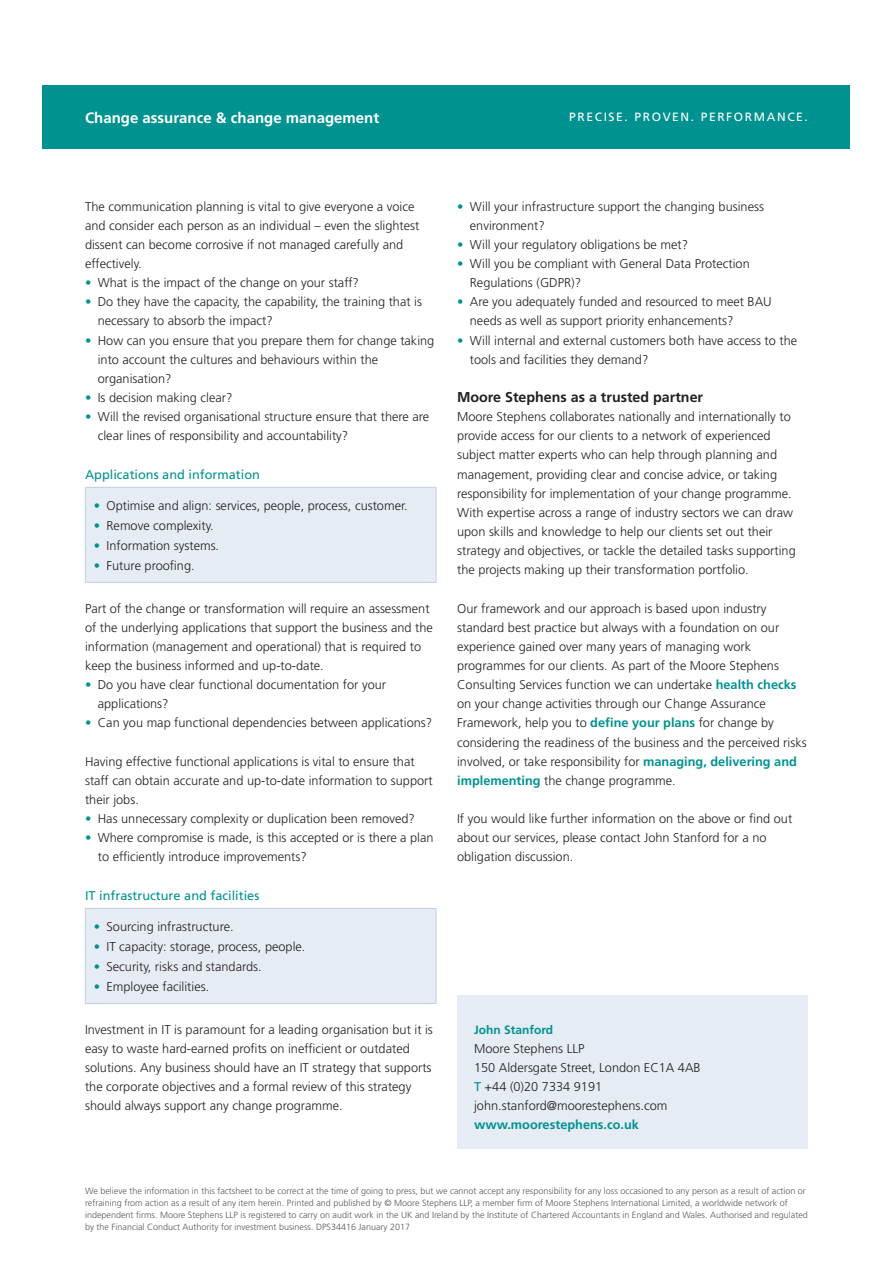
<style>
.page{position:relative;width:893px;height:1263px;background:#fff}
.page>*{position:absolute;margin:0;border:0;box-sizing:border-box;transform-origin:0 0}
.t1{font:700 15px "Frutiger LT Std";color:#fff}
.t2{font:700 14.25px "Frutiger LT Std";color:#231f20}
.t3{font:300 12.75px/19.2px "Frutiger LT Std";color:#231f20}
.t4{font:12.75px "Frutiger LT Std";color:#009290}
.t5{font:700 12.75px "Frutiger LT Std";color:#009290}
.t6{font:12px "Frutiger LT Std";letter-spacing:.135em;color:#fff}
.t7{font:700 12px "Frutiger LT Std";color:#009290}
.t8{font:300 9px/12px "Frutiger LT Std";color:#57585a}
.s1{color:#009290}
.s2{font-weight:700;color:#009290}
.s3{font-weight:400;color:#009290}
</style>
<div class="page">
<div style="left:43px;top:85px;width:807px;height:64px;background:#009290"></div>
<div style="left:85px;top:487px;width:351px;height:95px;background:#e6ecf4"></div>
<hr style="left:85px;top:487px;width:351px;height:1px;background:#c2d0e4">
<hr style="left:85px;top:488px;width:1px;height:94px;background:#c2d0e4">
<hr style="left:436px;top:488px;width:1px;height:94px;background:#c2d0e4">
<hr style="left:85px;top:582px;width:351px;height:1px;background:#c2d0e4">
<div style="left:85px;top:908px;width:351px;height:95px;background:#e6ecf4"></div>
<hr style="left:85px;top:908px;width:351px;height:1px;background:#c2d0e4">
<hr style="left:85px;top:909px;width:1px;height:94px;background:#c2d0e4">
<hr style="left:436px;top:909px;width:1px;height:94px;background:#c2d0e4">
<hr style="left:85px;top:1003px;width:351px;height:1px;background:#c2d0e4">
<div style="left:457px;top:995px;width:351px;height:153px;background:#e6ecf4"></div>
<p class="t1" style="left:85px;top:109px;width:296px">Change assurance &amp; change management</p>
<p class="t6" style="left:569px;top:110px;width:240px">PRECISE. PROVEN. PERFORMANCE.</p>
<p class="t3" style="left:85px;top:197px;width:336px">The communication planning is vital to give everyone a voice and consider each person as an individual – even the slightest dissent can become corrosive if not managed carefully and effectively.</p>
<p class="t3" style="left:85px;top:273px;width:275px"><span class="s1">•</span> What is the impact of the change on your staff?</p>
<p class="t3" style="left:98px;top:292px;width:326px;text-indent:-13px"><span class="s1">•</span> Do they have the capacity, the capability, the training that is necessary to absorb the impact?</p>
<p class="t3" style="left:98px;top:331px;width:338px;text-indent:-13px"><span class="s1">•</span> How can you ensure that you prepare them for change taking into account the cultures and behaviours within the organisation?</p>
<p class="t3" style="left:85px;top:388px;width:149px"><span class="s1">•</span> Is decision making clear?</p>
<p class="t3" style="left:98px;top:407px;width:333px;text-indent:-13px"><span class="s1">•</span> Will the revised organisational structure ensure that there are clear lines of responsibility and accountability?</p>
<p class="t4" style="left:85px;top:467px;width:176px">Applications and information</p>
<p class="t3" style="left:94px;top:496px;width:315px"><span class="s1">•</span> Optimise and align: services, people, process, customer.</p>
<p class="t3" style="left:94px;top:516px;width:121px"><span class="s1">•</span> Remove complexity.</p>
<p class="t3" style="left:94px;top:536px;width:127px"><span class="s1">•</span> Information systems.</p>
<p class="t3" style="left:94px;top:556px;width:102px"><span class="s1">•</span> Future proofing.</p>
<p class="t3" style="left:85px;top:599px;width:349px">Part of the change or transformation will require an assessment of the underlying applications that support the business and the information (management and operational) that is required to keep the business informed and up-to-date.</p>
<p class="t3" style="left:98px;top:675px;width:290px;text-indent:-13px"><span class="s1">•</span> Do you have clear functional documentation for your applications?</p>
<p class="t3" style="left:85px;top:714px;width:349px"><span class="s1">•</span> Can you map functional dependencies between applications?</p>
<p class="t3" style="left:85px;top:752px;width:349px">Having effective functional applications is vital to ensure that staff can obtain accurate and up-to-date information to support their jobs.</p>
<p class="t3" style="left:85px;top:809px;width:331px"><span class="s1">•</span> Has unnecessary complexity or duplication been removed?</p>
<p class="t3" style="left:98px;top:828px;width:337px;text-indent:-13px"><span class="s1">•</span> Where compromise is made, is this accepted or is there a plan to efficiently introduce improvements?</p>
<p class="t4" style="left:85px;top:888px;width:176px">IT infrastructure and facilities</p>
<p class="t3" style="left:94px;top:917px;width:141px"><span class="s1">•</span> Sourcing infrastructure.</p>
<p class="t3" style="left:94px;top:937px;width:213px"><span class="s1">•</span> IT capacity: storage, process, people.</p>
<p class="t3" style="left:94px;top:957px;width:169px"><span class="s1">•</span> Security, risks and standards.</p>
<p class="t3" style="left:94px;top:977px;width:117px"><span class="s1">•</span> Employee facilities.</p>
<p class="t3" style="left:85px;top:1020px;width:349px">Investment in IT is paramount for a leading organisation but it is easy to waste hard-earned profits on inefficient or outdated solutions. Any business should have an IT strategy that supports the corporate objectives and a formal review of this strategy should always support any change programme.</p>
<p class="t3" style="left:470px;top:197px;width:296px;text-indent:-13px"><span class="s1">•</span> Will your infrastructure support the changing business environment?</p>
<p class="t3" style="left:457px;top:235px;width:233px"><span class="s1">•</span> Will your regulatory obligations be met?</p>
<p class="t3" style="left:470px;top:254px;width:281px;text-indent:-13px"><span class="s1">•</span> Will you be compliant with General Data Protection<br>Regulations (GDPR)?</p>
<p class="t3" style="left:470px;top:292px;width:303px;text-indent:-13px"><span class="s1">•</span> Are you adequately funded and resourced to meet BAU needs as well as support priority enhancements?</p>
<p class="t3" style="left:470px;top:331px;width:329px;text-indent:-13px"><span class="s1">•</span> Will internal and external customers both have access to the tools and facilities they demand?</p>
<p class="t2" style="left:457px;top:389px;width:247px">Moore Stephens as a trusted partner</p>
<p class="t3" style="left:457px;top:407px;width:340px">Moore Stephens collaborates nationally and internationally to provide access for our clients to a network of experienced subject matter experts who can help through planning and management, providing clear and concise advice, or taking responsibility for implementation of your change programme.<br>With expertise across a range of industry sectors we can draw upon skills and knowledge to help our clients set out their strategy and objectives, or tackle the detailed tasks supporting the projects making up their transformation portfolio.</p>
<p class="t3" style="left:457px;top:599px;width:351px">Our framework and our approach is based upon industry standard best practice but always with a foundation on our experience gained over many years of managing work programmes for our clients. As part of the Moore Stephens Consulting Services function we can undertake <span class="s2">health checks </span>on your change activities through our Change Assurance Framework, help you to <span class="s2">define your plans</span> for change by considering the readiness of the business and the perceived risks involved, or take responsibility for <span class="s2">managing, delivering and implementing</span> the change programme.</p>
<p class="t3" style="left:457px;top:809px;width:337px">If you would like further information on the above or find out about our services, please contact John Stanford for a no obligation discussion.</p>
<p class="t7" style="left:474px;top:1022px;width:81px">John Stanford</p>
<p class="t3" style="left:474px;top:1039px;width:228px">Moore Stephens LLP<br>150 Aldersgate Street, London EC1A 4AB<br><span class="s3">T</span> +44 (0)20 7334 9191 john.stanford@moorestephens.com</p>
<p class="t5" style="left:474px;top:1117px;width:166px">www.moorestephens.co.uk</p>
<p class="t8" style="left:85px;top:1184px;width:724px">We believe the information in this factsheet to be correct at the time of going to press, but we cannot accept any responsibility for any loss occasioned to any person as a result of action or refraining from action as a result of any item herein. Printed and published by © Moore Stephens LLP, a member firm of Moore Stephens International Limited, a worldwide network of independent firms. Moore Stephens LLP is registered to carry on audit work in the UK and Ireland by the Institute of Chartered Accountants in England and Wales. Authorised and regulated by the Financial Conduct Authority for investment business. DPS34416 January 2017</p>
</div>
